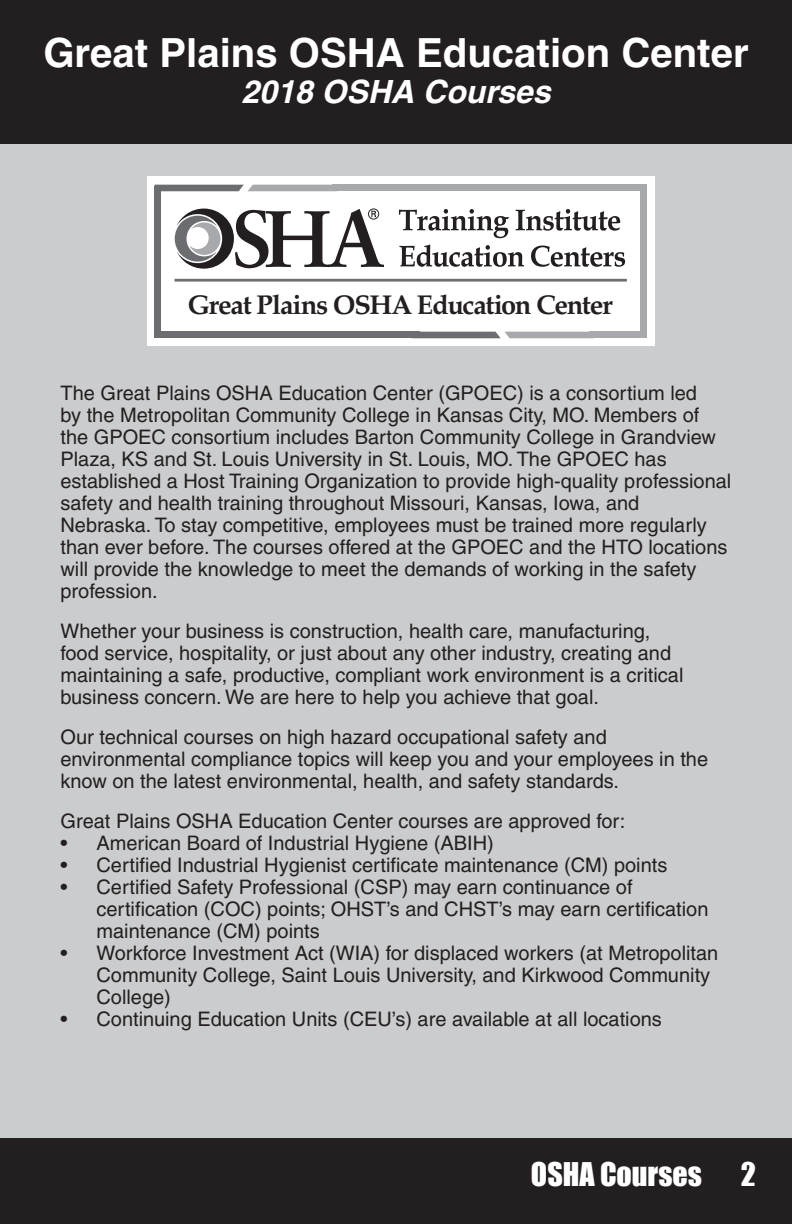
<style>
.page{position:relative;width:792px;height:1224px;background:#fff}
.page>*{position:absolute;margin:0;border:0;box-sizing:border-box;transform-origin:0 0}
.t1{font:700 40.2px "Helvetica";color:#fff}
.t2{font:italic 700 32px "Helvetica";color:#fff}
.t3{font:30px "Impact";color:#fff}
.t4{font:700 27.2px "Palatino";letter-spacing:-.045em;color:#231f20}
.t5{font:20px/22px "Helvetica";color:#231f20}
</style>
<div class="page">
<div style="left:0;top:144px;width:792px;height:994px;background:#cbccce"></div>
<div style="left:0;top:0;width:792px;height:144px;background:#231f20"></div>
<div style="left:0;top:1138px;width:792px;height:86px;background:#231f20"></div>
<div style="left:147px;top:177px;width:507px;height:169px;background:#fff"></div>
<svg style="left:175px;top:208px;width:209px;height:61px"></svg>
<svg style="left:399px;top:209px;width:110px;height:29px"></svg>
<svg style="left:516px;top:209px;width:104px;height:22px"></svg>
<svg style="left:399px;top:244px;width:125px;height:23px"></svg>
<svg style="left:531px;top:246px;width:94px;height:21px"></svg>
<div style="left:155px;top:332px;width:265px;height:6px;background:#6c6d70"></div>
<div style="left:155px;top:186px;width:6px;height:151px;background:#6c6d70"></div>
<svg style="left:155px;top:185px;width:178px;height:6px"></svg>
<svg style="left:420px;top:332px;width:169px;height:6px"></svg>
<div style="left:333px;top:185px;width:314px;height:6px;background:#a8a9ad"></div>
<div style="left:640px;top:186px;width:7px;height:151px;background:#a8a9ad"></div>
<div style="left:589px;top:332px;width:58px;height:6px;background:#a8a9ad"></div>
<hr style="left:175px;top:279px;width:452px;height:3px;background:#6c6d70">
<p class="t1" style="left:43px;top:28px;width:707px">Great Plains OSHA Education Center</p>
<p class="t2" style="left:242px;top:72px;width:310px">2018 OSHA Courses</p>
<p class="t4" style="left:188px;top:281px;width:427px">Great Plains OSHA Education Center</p>
<p class="t5" style="left:60px;top:382px;width:672px">The Great Plains OSHA Education Center (GPOEC) is a consortium led<br>by the Metropolitan Community College in Kansas City, MO. Members of the GPOEC consortium includes Barton Community College in Grandview Plaza, KS and St. Louis University in St. Louis, MO. The GPOEC has established a Host Training Organization to provide high-quality professional safety and health training throughout Missouri, Kansas, Iowa, and Nebraska. To stay competitive, employees must be trained more regularly than ever before. The courses offered at the GPOEC and the HTO locations will provide the knowledge to meet the demands of working in the safety profession.</p>
<p class="t5" style="left:60px;top:620px;width:624px">Whether your business is construction, health care, manufacturing, food service, hospitality, or just about any other industry, creating and maintaining a safe, productive, compliant work environment is a critical business concern. We are here to help you achieve that goal.</p>
<p class="t5" style="left:60px;top:726px;width:649px">Our technical courses on high hazard occupational safety and environmental compliance topics will keep you and your employees in the know on the latest environmental, health, and safety standards.</p>
<p class="t5" style="left:60px;top:810px;width:566px">Great Plains OSHA Education Center courses are approved for:</p>
<p class="t5" style="left:60px;top:832px;width:435px">• American Board of Industrial Hygiene (ABIH)</p>
<p class="t5" style="left:60px;top:854px;width:608px">• Certified Industrial Hygienist certificate maintenance (CM) points</p>
<p class="t5" style="left:96px;top:876px;width:613px;text-indent:-36px">• Certified Safety Professional (CSP) may earn continuance of certification (COC) points; OHST’s and CHST’s may earn certification maintenance (CM) points</p>
<p class="t5" style="left:96px;top:942px;width:623px;text-indent:-36px">• Workforce Investment Act (WIA) for displaced workers (at Metropolitan<br>Community College, Saint Louis University, and Kirkwood Community<br>College)</p>
<p class="t5" style="left:60px;top:1008px;width:603px">• Continuing Education Units (CEU’s) are available at all locations</p>
<p class="t3" style="left:531px;top:1151px;width:172px">OSHA Courses</p>
<p class="t3" style="left:741px;top:1151px;width:17px">2</p>
</div>
